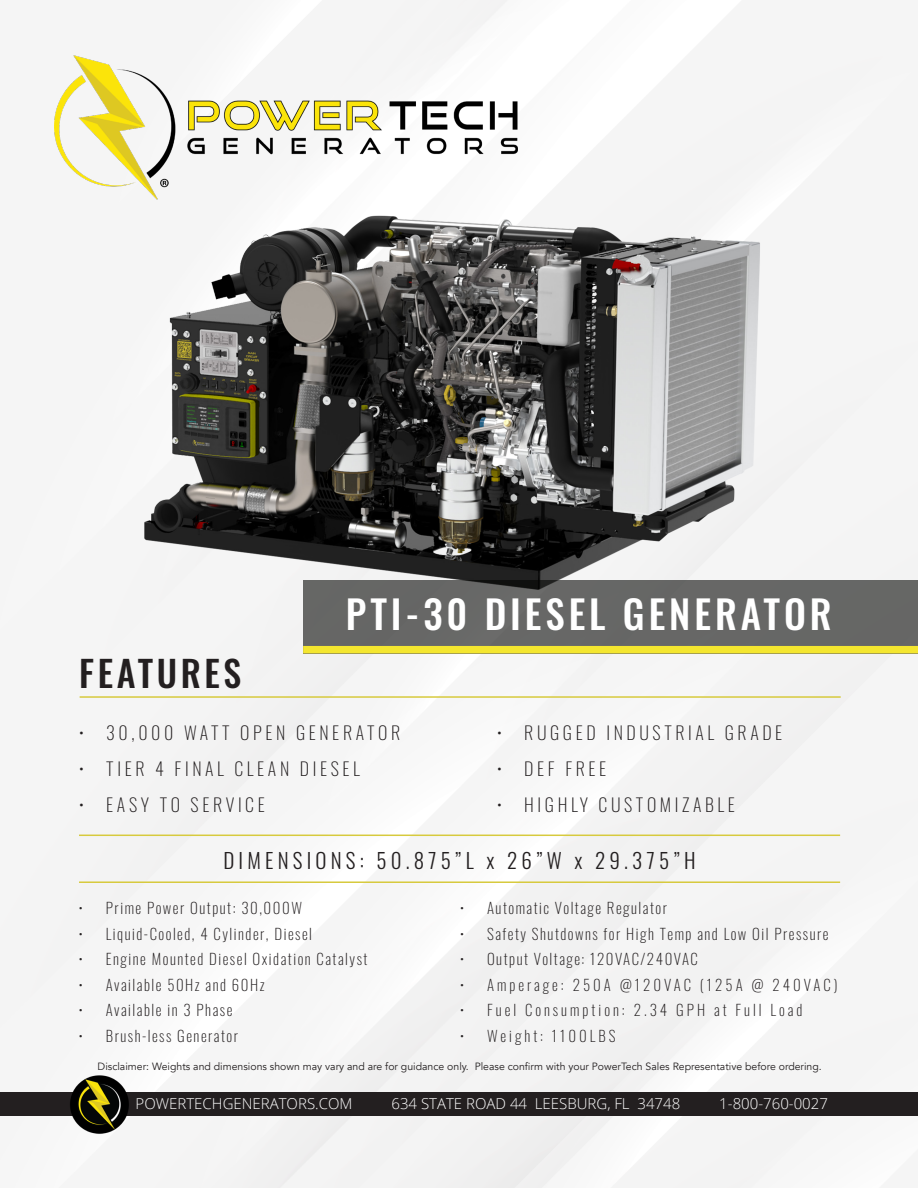
<style>
.page{position:relative;width:918px;height:1188px;background:#f5f5f5}
.page>*{position:absolute;margin:0;border:0;box-sizing:border-box;transform-origin:0 0}
.t1{font:500 39px "Oswald";letter-spacing:.1em;color:#fff}
.t2{font:500 36px "Oswald";letter-spacing:.1em;color:#231f20}
.t3{font:300 21px "Oswald";letter-spacing:.2em;color:#231f20}
.t4{font:200 18px "Oswald";letter-spacing:.2em;color:#231f20}
.t5{font:200 15px "Oswald";letter-spacing:.1em;color:#231f20}
.t6{font:200 15px "Oswald";letter-spacing:.2em;color:#231f20}
.t7{font:300 15px "Open Sans";color:#fff}
.t8{font:10.5px "Avenir";color:#231f20}
</style>
<div class="page">
<img style="left:55px;top:55px;width:463px;height:147px">
<hr style="left:80px;top:696px;width:761px;height:2px;background:#d7ca3d">
<hr style="left:79px;top:881px;width:761px;height:2px;background:#d7ca3d">
<hr style="left:79px;top:835px;width:761px;height:1px;background:#d7ca3d">
<div style="left:0;top:1092px;width:918px;height:24px;background:#231f20"></div>
<img style="left:53px;top:1069px;width:93px;height:88px">
<img style="left:123px;top:74px;width:667px;height:527px">
<div style="left:303px;top:580px;width:615px;height:73px;background:#666766"></div>
<div style="left:303px;top:646px;width:615px;height:7px;background:#f4e62f"></div>
<h2 class="t2" style="left:79px;top:655px;width:164px">FEATURES</h2>
<p class="t1" style="left:346px;top:594px;width:487px">PTI-30 DIESEL GENERATOR</p>
<p class="t4" style="left:79px;top:717px;width:322px">• 30,000 WATT OPEN GENERATOR</p>
<p class="t4" style="left:79px;top:753px;width:282px">• TIER 4 FINAL CLEAN DIESEL</p>
<p class="t4" style="left:79px;top:789px;width:187px">• EASY TO SERVICE</p>
<p class="t4" style="left:497px;top:717px;width:287px">• RUGGED INDUSTRIAL GRADE</p>
<p class="t4" style="left:497px;top:753px;width:111px">• DEF FREE</p>
<p class="t4" style="left:497px;top:789px;width:239px">• HIGHLY CUSTOMIZABLE</p>
<p class="t3" style="left:223px;top:841px;width:474px">DIMENSIONS: 50.875”L x 26”W x 29.375”H</p>
<p class="t5" style="left:79px;top:895px;width:225px">• Prime Power Output: 30,000W</p>
<p class="t5" style="left:79px;top:920px;width:235px">• Liquid-Cooled, 4 Cylinder, Diesel</p>
<p class="t5" style="left:79px;top:946px;width:290px">• Engine Mounted Diesel Oxidation Catalyst</p>
<p class="t5" style="left:79px;top:971px;width:187px">• Available 50Hz and 60Hz</p>
<p class="t5" style="left:79px;top:997px;width:155px">• Available in 3 Phase</p>
<p class="t5" style="left:79px;top:1022px;width:161px">• Brush-less Generator</p>
<p class="t5" style="left:460px;top:895px;width:208px">• Automatic Voltage Regulator</p>
<p class="t5" style="left:460px;top:920px;width:370px">• Safety Shutdowns for High Temp and Low Oil Pressure</p>
<p class="t5" style="left:460px;top:946px;width:239px">• Output Voltage: 120VAC/240VAC</p>
<p class="t6" style="left:460px;top:971px;width:379px">• Amperage: 250A @120VAC (125A @ 240VAC)</p>
<p class="t6" style="left:460px;top:997px;width:344px">• Fuel Consumption: 2.34 GPH at Full Load</p>
<p class="t6" style="left:460px;top:1022px;width:157px">• Weight: 1100LBS</p>
<p class="t8" style="left:98px;top:1060px;width:726px">Disclaimer: Weights and dimensions shown may vary and are for guidance only. Please confirm with your PowerTech Sales Representative before ordering.</p>
<p class="t7" style="left:136px;top:1093px;width:218px">POWERTECHGENERATORS.COM</p>
<p class="t7" style="left:392px;top:1093px;width:290px">634 STATE ROAD 44 LEESBURG, FL 34748</p>
<p class="t7" style="left:719px;top:1093px;width:110px">1-800-760-0027</p>
</div>
